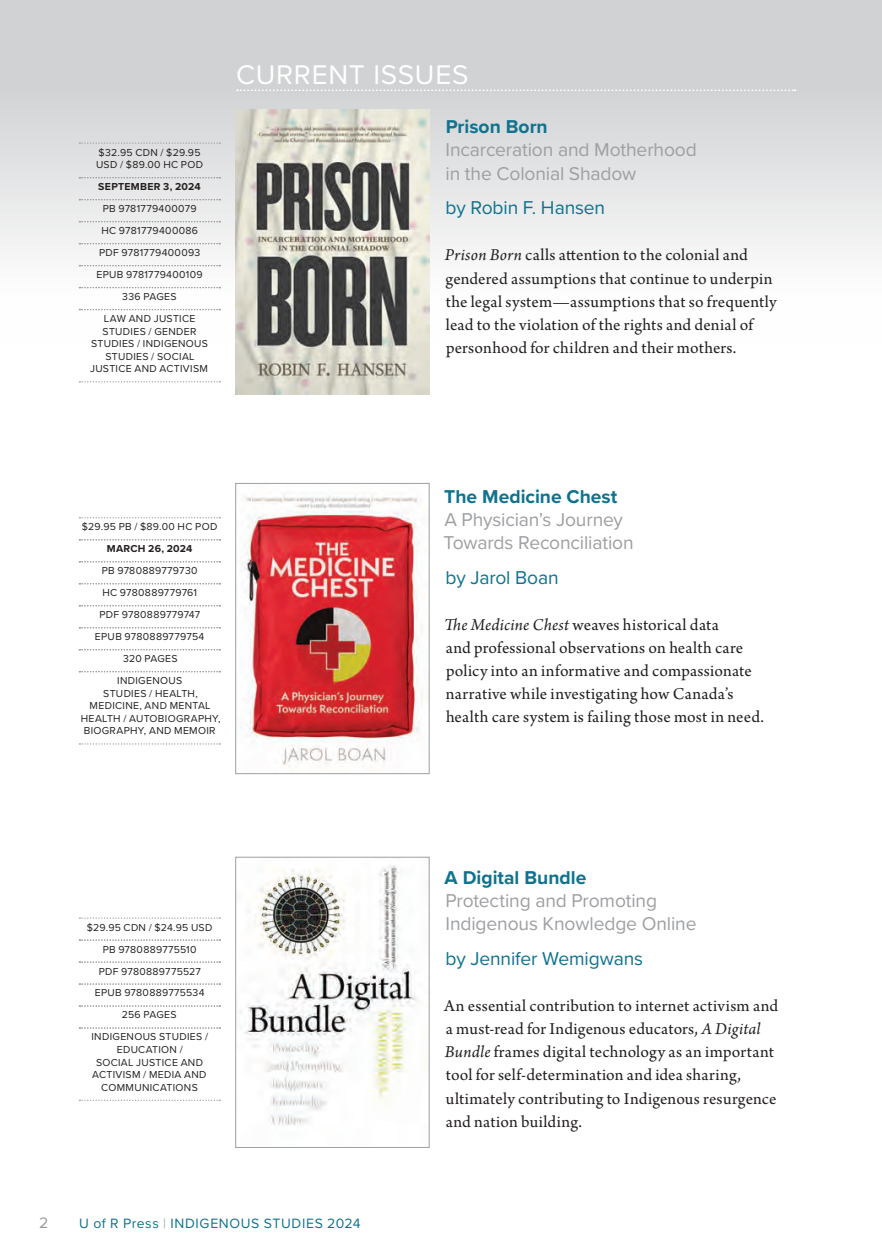
<style>
.page{position:relative;width:882px;height:1260px;background:#fff}
.page>*{position:absolute;margin:0;border:0;box-sizing:border-box;transform-origin:0 0}
.t1{font:28px "Proxima Nova";letter-spacing:.025em;color:#fff}
.t2{font:19.25px/23.1px "Proxima Nova";letter-spacing:-.005em;color:#9d9fa2}
.t3{font:19.25px "Proxima Nova";letter-spacing:-.01em;color:#0f728e}
.t4{font:700 19.25px "Proxima Nova";color:#0f728e}
.t5{font:17.5px/23.1px "Arno Pro";letter-spacing:.01em;color:#231f20}
.t6{font:15.75px "Proxima Nova";color:#999b9e}
.t7{font:14px "Proxima Nova";letter-spacing:.045em;color:#0f728e}
.t8{font:10.5px/22.1px "Proxima Nova";letter-spacing:.03em;color:#231f20;text-align:center}
.t9{font:700 10.5px "Proxima Nova";letter-spacing:.025em;color:#231f20}
.s1{font-style:italic}
.s2{color:#91adbf}
</style>
<div class="page">
<div style="left:0;top:0;width:882px;height:344px;background:linear-gradient(to bottom,#c8c9cb,#fff)"></div>
<svg style="left:237px;top:89px;width:558px;height:2px"></svg>
<svg style="left:79px;top:142px;width:141px;height:2px"></svg>
<svg style="left:79px;top:177px;width:141px;height:1px"></svg>
<svg style="left:79px;top:199px;width:141px;height:1px"></svg>
<svg style="left:79px;top:221px;width:141px;height:1px"></svg>
<svg style="left:79px;top:243px;width:141px;height:1px"></svg>
<svg style="left:79px;top:265px;width:141px;height:1px"></svg>
<svg style="left:79px;top:287px;width:141px;height:1px"></svg>
<svg style="left:79px;top:309px;width:141px;height:1px"></svg>
<svg style="left:79px;top:381px;width:141px;height:2px"></svg>
<img style="left:236px;top:110px;width:193px;height:284px">
<svg style="left:79px;top:517px;width:141px;height:1px"></svg>
<svg style="left:79px;top:539px;width:141px;height:1px"></svg>
<svg style="left:79px;top:561px;width:141px;height:1px"></svg>
<svg style="left:79px;top:583px;width:141px;height:1px"></svg>
<svg style="left:79px;top:605px;width:141px;height:1px"></svg>
<svg style="left:79px;top:627px;width:141px;height:1px"></svg>
<svg style="left:79px;top:649px;width:141px;height:1px"></svg>
<svg style="left:79px;top:671px;width:141px;height:1px"></svg>
<svg style="left:79px;top:743px;width:141px;height:2px"></svg>
<img style="left:241px;top:494px;width:182px;height:274px">
<div style="left:235px;top:483px;width:194px;height:291px;border:1px solid #9d9fa2"></div>
<svg style="left:79px;top:917px;width:141px;height:2px"></svg>
<svg style="left:79px;top:939px;width:141px;height:2px"></svg>
<svg style="left:79px;top:961px;width:141px;height:2px"></svg>
<svg style="left:79px;top:983px;width:141px;height:2px"></svg>
<svg style="left:79px;top:1005px;width:141px;height:2px"></svg>
<svg style="left:79px;top:1027px;width:141px;height:2px"></svg>
<svg style="left:79px;top:1100px;width:141px;height:1px"></svg>
<img style="left:240px;top:865px;width:177px;height:261px">
<div style="left:235px;top:857px;width:194px;height:291px;border:1px solid #9d9fa2"></div>
<p class="t8" style="left:96px;top:145px;width:109px;line-height:12.6px;text-align:left">$32.95 CDN / $29.95<br>USD / $89.00 HC POD</p>
<p class="t9" style="left:98px;top:179px;width:104px">SEPTEMBER 3, 2024</p>
<p class="t8" style="left:97px;top:197px;width:108px">PB 9781779400079<br>HC 9781779400086<br>PDF 9781779400093<br>EPUB 9781779400109<br>336 PAGES<br>LAW AND JUSTICE</p>
<p class="t8" style="left:90px;top:324px;width:119px;line-height:12.6px">STUDIES / GENDER<br>STUDIES / INDIGENOUS<br>STUDIES / SOCIAL<br>JUSTICE AND ACTIVISM</p>
<h1 class="t1" style="left:236px;top:54px;width:234px">CURRENT ISSUES</h1>
<p class="t4" style="left:446px;top:113px;width:103px">Prison Born</p>
<p class="t2" style="left:446px;top:138px;width:253px">Incarceration and Motherhood in the Colonial Shadow</p>
<p class="t3" style="left:446px;top:193px;width:161px">by Robin F. Hansen</p>
<p class="t5" style="left:445px;top:245px;width:333px"><span class="s1">Prison Born</span> calls attention to the colonial and gendered assumptions that continue to underpin the legal system—assumptions that so frequently lead to the violation of the rights and denial of personhood for children and their mothers.</p>
<p class="t8" style="left:82px;top:515px;width:137px">$29.95 PB / $89.00 HC POD</p>
<p class="t9" style="left:107px;top:541px;width:87px">MARCH 26, 2024</p>
<p class="t8" style="left:95px;top:559px;width:111px">PB 9780889779730<br>HC 9780889779761<br>PDF 9780889779747<br>EPUB 9780889779754<br>320 PAGES<br>INDIGENOUS</p>
<p class="t8" style="left:81px;top:686px;width:141px;line-height:12.6px">STUDIES / HEALTH,<br>MEDICINE, AND MENTAL<br>HEALTH / AUTOBIOGRAPHY,<br>BIOGRAPHY, AND MEMOIR</p>
<p class="t4" style="left:444px;top:482px;width:175px">The Medicine Chest</p>
<p class="t2" style="left:443px;top:507px;width:192px">A Physician’s Journey<br>Towards Reconciliation</p>
<p class="t3" style="left:446px;top:563px;width:115px">by Jarol Boan</p>
<p class="t5" style="left:444px;top:614px;width:322px"><span class="s1">The Medicine Chest</span> weaves historical data<br>and professional observations on health care policy into an informative and compassionate narrative while investigating how Canada’s health care system is failing those most in need.</p>
<p class="t8" style="left:87px;top:916px;width:127px">$29.95 CDN / $24.95 USD<br>PB 9780889775510<br>PDF 9780889775527<br>EPUB 9780889775534<br>256 PAGES<br>INDIGENOUS STUDIES /</p>
<p class="t8" style="left:92px;top:1043px;width:116px;line-height:12.6px">EDUCATION /<br>SOCIAL JUSTICE AND<br>ACTIVISM / MEDIA AND<br>COMMUNICATIONS</p>
<p class="t4" style="left:445px;top:863px;width:143px">A Digital Bundle</p>
<p class="t2" style="left:446px;top:888px;width:253px">Protecting and Promoting<br>Indigenous Knowledge Online</p>
<p class="t3" style="left:446px;top:944px;width:199px">by Jennifer Wemigwans</p>
<p class="t5" style="left:444px;top:995px;width:335px">An essential contribution to internet activism and a must-read for Indigenous educators, <span class="s1">A Digital Bundle</span> frames digital technology as an important tool for self-determination and idea sharing, ultimately contributing to Indigenous resurgence and nation building.</p>
<p class="t6" style="left:39px;top:1211px;width:11px">2</p>
<p class="t7" style="left:79px;top:1213px;width:283px">U of R Press <span class="s2">|</span> INDIGENOUS STUDIES 2024</p>
</div>
